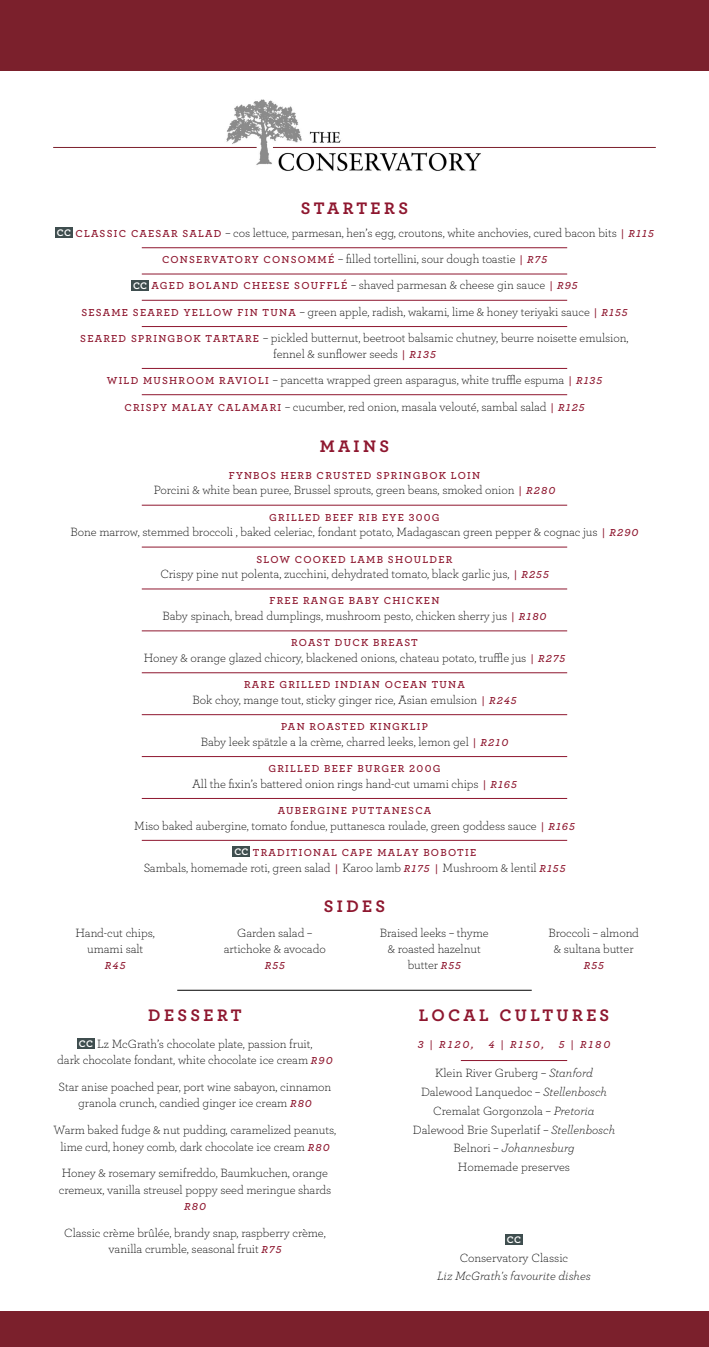
<style>
.page{position:relative;width:709px;height:1347px;background:#fff}
.page>*{position:absolute;margin:0;border:0;box-sizing:border-box;transform-origin:0 0}
.t1{font:700 17.5px "Archer";letter-spacing:.195em;color:#8e172f}
.t2{font:300 12.5px/16.2px "Archer";letter-spacing:-.005em;color:#000;text-align:center}
.t3{font:italic 300 12.5px "Archer";color:#000}
.t4{font:600 10.62px "Archer";letter-spacing:.115em;color:#8e172f}
.t5{font:italic 600 10.62px "Archer";letter-spacing:.195em;color:#8e172f}
.t6{font:700 10px "Archer";color:#fff}
.s1{font-weight:700;font-size:10px;color:#fff}
.s2{font-weight:600;font-size:10.62px;color:#8e172f}
.s3{font-weight:600;font-style:italic;font-size:10.62px;color:#8e172f}
.s4{font-style:italic}
</style>
<div class="page">
<img style="left:226px;top:99px;width:255px;height:72px">
<div style="left:0;top:0;width:709px;height:71px;background:#7b202c"></div>
<div style="left:0;top:1311px;width:709px;height:35px;background:#7b202c"></div>
<hr style="left:53px;top:147px;width:204px;height:1px;background:#7b202c">
<hr style="left:273px;top:147px;width:383px;height:1px;background:#7b202c">
<div style="left:77px;top:1038px;width:18px;height:11px;background:#3f4e4f"></div>
<hr style="left:461px;top:1060px;width:106px;height:1px;background:#8e172f">
<hr style="left:142px;top:247px;width:425px;height:1px;background:#8e172f">
<hr style="left:142px;top:274px;width:425px;height:1px;background:#8e172f">
<hr style="left:142px;top:300px;width:425px;height:1px;background:#8e172f">
<hr style="left:142px;top:326px;width:425px;height:1px;background:#8e172f">
<hr style="left:142px;top:368px;width:425px;height:1px;background:#8e172f">
<hr style="left:142px;top:394px;width:425px;height:1px;background:#8e172f">
<hr style="left:142px;top:505px;width:425px;height:1px;background:#8e172f">
<hr style="left:142px;top:547px;width:425px;height:1px;background:#8e172f">
<hr style="left:142px;top:589px;width:425px;height:1px;background:#8e172f">
<hr style="left:142px;top:630px;width:425px;height:1px;background:#8e172f">
<hr style="left:142px;top:672px;width:425px;height:1px;background:#8e172f">
<hr style="left:142px;top:714px;width:425px;height:1px;background:#8e172f">
<hr style="left:142px;top:756px;width:425px;height:1px;background:#8e172f">
<hr style="left:142px;top:798px;width:425px;height:1px;background:#8e172f">
<hr style="left:142px;top:840px;width:425px;height:1px;background:#8e172f">
<div style="left:55px;top:228px;width:18px;height:10px;background:#3f4e4f"></div>
<div style="left:131px;top:280px;width:18px;height:10px;background:#3f4e4f"></div>
<div style="left:233px;top:846px;width:17px;height:10px;background:#3f4e4f"></div>
<hr style="left:177px;top:990px;width:354px;height:1px;background:#000">
<div style="left:505px;top:1234px;width:17px;height:11px;background:#3f4e4f"></div>
<h1 class="t1" style="left:301px;top:194px;width:109px">STARTERS</h1>
<p class="t2" style="left:57px;top:219px;width:598px;line-height:26.2px"><span class="s1">CC</span> <span class="s2">CLASSIC CAESAR SALAD</span> – cos lettuce, parmesan, hen’s egg, croutons, white anchovies, cured bacon bits <span class="s2">|</span> <span class="s3">R115<br></span><span class="s2">CONSERVATORY CONSOMMÉ</span> – filled tortellini, sour dough toastie <span class="s2">|</span> <span class="s3">R75<br></span><span class="s1">CC</span> <span class="s2">AGED BOLAND CHEESE SOUFFLÉ</span> – shaved parmesan &amp; cheese gin sauce <span class="s2">|</span> <span class="s3">R95<br></span><span class="s2">SESAME SEARED YELLOW FIN TUNA</span> – green apple, radish, wakami, lime &amp; honey teriyaki sauce <span class="s2">|</span> <span class="s3">R155<br></span><span class="s2">SEARED SPRINGBOK TARTARE</span> – pickled butternut, beetroot balsamic chutney, beurre noisette emulsion,</p>
<p class="t2" style="left:107px;top:340px;width:497px;line-height:26.6px">fennel &amp; sunflower seeds <span class="s2">|</span> <span class="s3">R135<br></span><span class="s2">WILD MUSHROOM RAVIOLI</span> – pancetta wrapped green asparagus, white truffle espuma <span class="s2">|</span> <span class="s3">R135<br></span><span class="s2">CRISPY MALAY CALAMARI</span> – cucumber, red onion, masala velouté, sambal salad <span class="s2">|</span> <span class="s3">R125</span></p>
<h1 class="t1" style="left:320px;top:432px;width:71px">MAINS</h1>
<p class="t4" style="left:229px;top:467px;width:253px">FYNBOS HERB CRUSTED SPRINGBOK LOIN</p>
<p class="t2" style="left:154px;top:481px;width:403px">Porcini &amp; white bean puree, Brussel sprouts, green beans, smoked onion <span class="s2">|</span> <span class="s3">R280</span></p>
<p class="t4" style="left:269px;top:509px;width:172px">GRILLED BEEF RIB EYE 300G</p>
<p class="t2" style="left:71px;top:523px;width:569px">Bone marrow, stemmed broccoli , baked celeriac, fondant potato, Madagascan green pepper &amp; cognac jus <span class="s2">|</span> <span class="s3">R290</span></p>
<p class="t4" style="left:256px;top:551px;width:197px">SLOW COOKED LAMB SHOULDER</p>
<p class="t2" style="left:160px;top:565px;width:390px">Crispy pine nut polenta, zucchini, dehydrated tomato, black garlic jus, <span class="s2">|</span> <span class="s3">R255</span></p>
<p class="t4" style="left:269px;top:593px;width:171px">FREE RANGE BABY CHICKEN</p>
<p class="t2" style="left:162px;top:607px;width:385px">Baby spinach, bread dumplings, mushroom pesto, chicken sherry jus <span class="s2">|</span> <span class="s3">R180</span></p>
<p class="t4" style="left:291px;top:635px;width:128px">ROAST DUCK BREAST</p>
<p class="t2" style="left:144px;top:649px;width:422px">Honey &amp; orange glazed chicory, blackened onions, chateau potato, truffle jus <span class="s2">|</span> <span class="s3">R275</span></p>
<p class="t4" style="left:244px;top:676px;width:222px">RARE GRILLED INDIAN OCEAN TUNA</p>
<p class="t2" style="left:192px;top:691px;width:325px">Bok choy, mange tout, sticky ginger rice, Asian emulsion <span class="s2">|</span> <span class="s3">R245</span></p>
<p class="t4" style="left:281px;top:718px;width:148px">PAN ROASTED KINGKLIP</p>
<p class="t2" style="left:201px;top:733px;width:309px">Baby leek spätzle a la crème, charred leeks, lemon gel <span class="s2">|</span> <span class="s3">R210</span></p>
<p class="t4" style="left:268px;top:760px;width:174px">GRILLED BEEF BURGER 200G</p>
<p class="t2" style="left:192px;top:775px;width:326px">All the fixin’s battered onion rings hand-cut umami chips <span class="s2">|</span> <span class="s3">R165</span></p>
<p class="t4" style="left:278px;top:802px;width:155px">AUBERGINE PUTTANESCA</p>
<p class="t2" style="left:134px;top:816px;width:442px">Miso baked aubergine, tomato fondue, puttanesca roulade, green goddess sauce <span class="s2">|</span> <span class="s3">R165</span></p>
<p class="t4" style="left:234px;top:844px;width:243px"><span class="s1">CC</span> TRADITIONAL CAPE MALAY BOBOTIE</p>
<p class="t2" style="left:144px;top:859px;width:423px">Sambals, homemade roti, green salad <span class="s2">|</span> Karoo lamb <span class="s3">R175</span> <span class="s2">|</span> Mushroom &amp; lentil <span class="s3">R155</span></p>
<p class="t2" style="left:75px;top:923px;width:81px">Hand-cut chips, umami salt</p>
<p class="t5" style="left:105px;top:957px;width:22px">R45</p>
<h1 class="t1" style="left:324px;top:892px;width:63px">SIDES</h1>
<p class="t2" style="left:224px;top:923px;width:104px">Garden salad – artichoke &amp; avocado</p>
<p class="t5" style="left:265px;top:957px;width:21px">R55</p>
<p class="t2" style="left:380px;top:923px;width:111px">Braised leeks – thyme &amp; roasted hazelnut butter <span class="s3">R55</span></p>
<p class="t2" style="left:548px;top:923px;width:92px">Broccoli – almond &amp; sultana butter</p>
<p class="t5" style="left:584px;top:957px;width:21px">R55</p>
<h1 class="t1" style="left:148px;top:1001px;width:95px">DESSERT</h1>
<p class="t2" style="left:57px;top:1035px;width:277px"><span class="s1">CC</span> Lz McGrath’s chocolate plate, passion fruit,<br>dark chocolate fondant, white chocolate ice cream <span class="s3">R90</span></p>
<p class="t2" style="left:59px;top:1078px;width:274px">Star anise poached pear, port wine sabayon, cinnamon granola crunch, candied ginger ice cream <span class="s3">R80</span></p>
<p class="t2" style="left:54px;top:1121px;width:284px">Warm baked fudge &amp; nut pudding, caramelized peanuts, lime curd, honey comb, dark chocolate ice cream <span class="s3">R80</span></p>
<p class="t2" style="left:59px;top:1164px;width:274px;text-align:left">Honey &amp; rosemary semifreddo, Baumkuchen, orange cremeux, vanilla streusel poppy seed meringue shards</p>
<p class="t5" style="left:184px;top:1198px;width:23px">R80</p>
<p class="t2" style="left:64px;top:1224px;width:263px">Classic crème brûlée, brandy snap, raspberry crème, vanilla crumble, seasonal fruit <span class="s3">R75</span></p>
<h1 class="t1" style="left:419px;top:1001px;width:192px">LOCAL CULTURES</h1>
<p class="t5" style="left:418px;top:1036px;width:57px">3 | R120,</p>
<p class="t5" style="left:488px;top:1036px;width:57px">4 | R150,</p>
<p class="t5" style="left:559px;top:1036px;width:53px">5 | R180</p>
<p class="t2" style="left:413px;top:1063px;width:204px;line-height:18.8px">Klein River Gruberg – <span class="s4">Stanford<br></span>Dalewood Lanquedoc – <span class="s4">Stellenbosch<br></span>Cremalat Gorgonzola – <span class="s4">Pretoria<br></span>Dalewood Brie Superlatif – <span class="s4">Stellenbosch<br></span>Belnori – <span class="s4">Johannesburg<br></span>Homemade preserves</p>
<p class="t6" style="left:507px;top:1232px;width:16px">CC</p>
<p class="t2" style="left:459px;top:1249px;width:110px">Conservatory Classic</p>
<p class="t3" style="left:437px;top:1267px;width:155px">Liz McGrath's favourite dishes</p>
</div>
